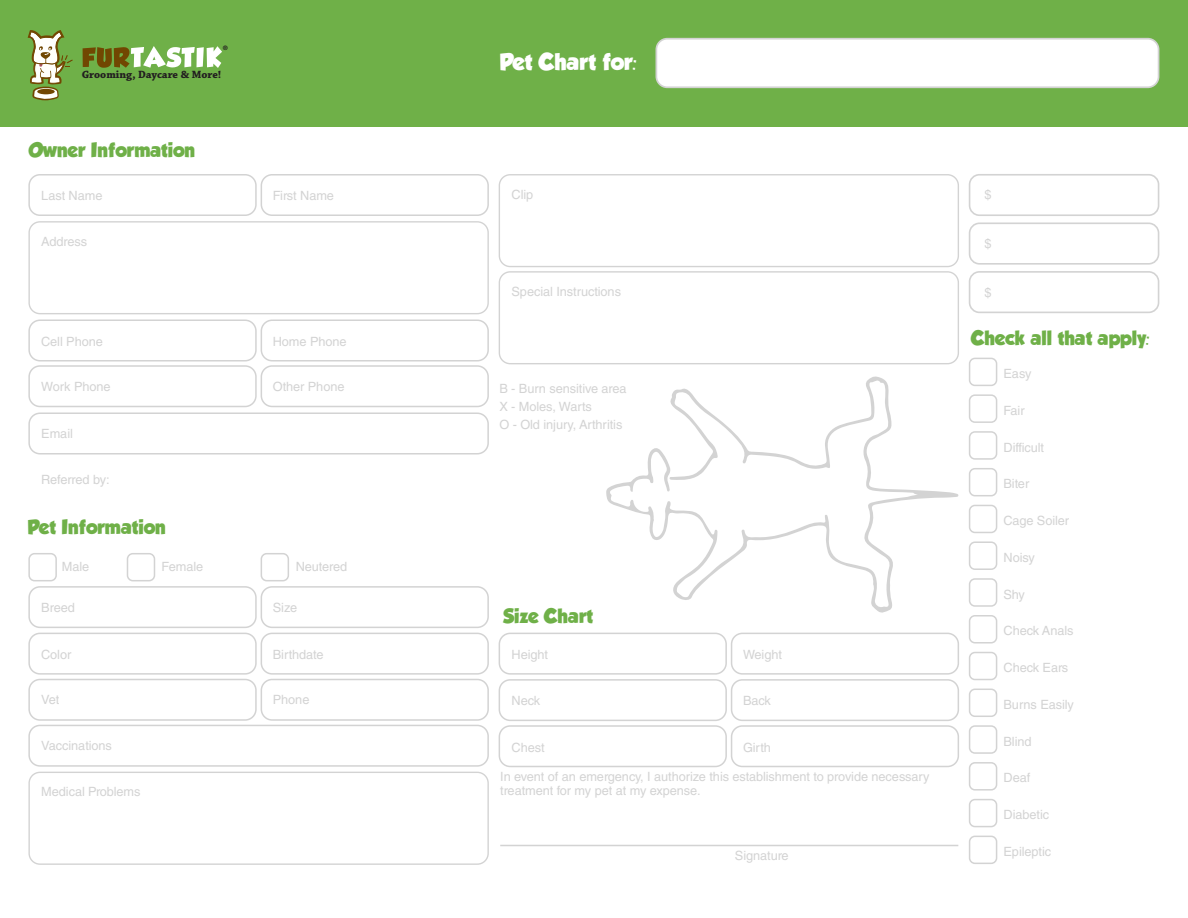
<style>
.page{position:relative;width:1188px;height:918px;background:#fff}
.page>*{position:absolute;margin:0;border:0;box-sizing:border-box;transform-origin:0 0}
.t1{font:21px "GROBOLD";color:#fff}
.t2{font:18px "GROBOLD";color:#6fb048}
.t3{font:12.75px/18px "Helvetica LT Std";letter-spacing:-.005em;color:#d3d3d3}
.t4{font:700 11.1px "Chaparral Pro";color:#231f20}
.t5{font:700 6px "Helvetica LT Std";color:#231f20}
</style>
<div class="page">
<div style="left:28px;top:221px;width:461px;height:93px;border:1px solid #d3d3d3;border-radius:11px"></div>
<div style="left:499px;top:174px;width:460px;height:93px;border:1px solid #d3d3d3;border-radius:11px"></div>
<div style="left:499px;top:271px;width:460px;height:93px;border:1px solid #d3d3d3;border-radius:11px"></div>
<svg style="left:606px;top:376px;width:352px;height:237px"></svg>
<div style="left:0;top:0;width:1188px;height:127px;background:#6fb048"></div>
<svg style="left:28px;top:30px;width:45px;height:71px"></svg>
<svg style="left:83px;top:46px;width:139px;height:22px"></svg>
<div style="left:656px;top:39px;width:503px;height:48px;background:#fff;border-radius:11px"></div>
<div style="left:656px;top:38px;width:503px;height:50px;border:2px solid #d3d3d3;border-radius:11px"></div>
<div style="left:28px;top:412px;width:461px;height:42px;border:2px solid #d3d3d3;border-radius:11px"></div>
<div style="left:28px;top:725px;width:461px;height:42px;border:2px solid #d3d3d3;border-radius:11px"></div>
<div style="left:28px;top:174px;width:229px;height:42px;border:2px solid #d3d3d3;border-radius:11px"></div>
<div style="left:261px;top:174px;width:228px;height:42px;border:2px solid #d3d3d3;border-radius:11px"></div>
<div style="left:28px;top:320px;width:229px;height:42px;border:2px solid #d3d3d3;border-radius:11px"></div>
<div style="left:261px;top:320px;width:228px;height:42px;border:2px solid #d3d3d3;border-radius:11px"></div>
<div style="left:28px;top:586px;width:229px;height:42px;border:2px solid #d3d3d3;border-radius:11px"></div>
<div style="left:261px;top:586px;width:228px;height:42px;border:2px solid #d3d3d3;border-radius:11px"></div>
<div style="left:28px;top:553px;width:29px;height:28px;border:2px solid #d3d3d3;border-radius:5px"></div>
<div style="left:969px;top:358px;width:28px;height:28px;border:2px solid #d3d3d3;border-radius:5px"></div>
<div style="left:969px;top:394px;width:28px;height:29px;border:2px solid #d3d3d3;border-radius:5px"></div>
<div style="left:969px;top:799px;width:28px;height:28px;border:2px solid #d3d3d3;border-radius:5px"></div>
<div style="left:969px;top:836px;width:28px;height:28px;border:2px solid #d3d3d3;border-radius:5px"></div>
<div style="left:969px;top:431px;width:28px;height:29px;border:2px solid #d3d3d3;border-radius:5px"></div>
<div style="left:969px;top:468px;width:28px;height:28px;border:2px solid #d3d3d3;border-radius:5px"></div>
<div style="left:969px;top:505px;width:28px;height:28px;border:2px solid #d3d3d3;border-radius:5px"></div>
<div style="left:969px;top:541px;width:28px;height:29px;border:2px solid #d3d3d3;border-radius:5px"></div>
<div style="left:969px;top:578px;width:28px;height:29px;border:2px solid #d3d3d3;border-radius:5px"></div>
<div style="left:969px;top:615px;width:28px;height:29px;border:2px solid #d3d3d3;border-radius:5px"></div>
<div style="left:969px;top:652px;width:28px;height:28px;border:2px solid #d3d3d3;border-radius:5px"></div>
<div style="left:969px;top:689px;width:28px;height:28px;border:2px solid #d3d3d3;border-radius:5px"></div>
<div style="left:969px;top:725px;width:28px;height:29px;border:2px solid #d3d3d3;border-radius:5px"></div>
<div style="left:969px;top:762px;width:28px;height:29px;border:2px solid #d3d3d3;border-radius:5px"></div>
<div style="left:28px;top:633px;width:229px;height:42px;border:2px solid #d3d3d3;border-radius:11px"></div>
<div style="left:261px;top:633px;width:228px;height:42px;border:2px solid #d3d3d3;border-radius:11px"></div>
<div style="left:28px;top:679px;width:229px;height:42px;border:2px solid #d3d3d3;border-radius:11px"></div>
<div style="left:261px;top:679px;width:228px;height:42px;border:2px solid #d3d3d3;border-radius:11px"></div>
<div style="left:28px;top:365px;width:229px;height:42px;border:2px solid #d3d3d3;border-radius:11px"></div>
<div style="left:261px;top:365px;width:228px;height:42px;border:2px solid #d3d3d3;border-radius:11px"></div>
<div style="left:127px;top:553px;width:28px;height:28px;border:2px solid #d3d3d3;border-radius:5px"></div>
<div style="left:261px;top:553px;width:28px;height:28px;border:2px solid #d3d3d3;border-radius:5px"></div>
<div style="left:499px;top:633px;width:228px;height:42px;border:2px solid #d3d3d3;border-radius:11px"></div>
<div style="left:731px;top:633px;width:228px;height:42px;border:2px solid #d3d3d3;border-radius:11px"></div>
<div style="left:499px;top:679px;width:228px;height:42px;border:2px solid #d3d3d3;border-radius:11px"></div>
<div style="left:731px;top:679px;width:228px;height:42px;border:2px solid #d3d3d3;border-radius:11px"></div>
<div style="left:499px;top:725px;width:228px;height:42px;border:2px solid #d3d3d3;border-radius:11px"></div>
<div style="left:731px;top:725px;width:228px;height:42px;border:2px solid #d3d3d3;border-radius:11px"></div>
<div style="left:969px;top:174px;width:190px;height:42px;border:2px solid #d3d3d3;border-radius:10px"></div>
<div style="left:969px;top:271px;width:190px;height:42px;border:2px solid #d3d3d3;border-radius:10px"></div>
<div style="left:969px;top:223px;width:190px;height:42px;border:2px solid #d3d3d3;border-radius:10px"></div>
<div style="left:28px;top:772px;width:461px;height:93px;border:1px solid #d3d3d3;border-radius:11px"></div>
<hr style="left:500px;top:845px;width:458px;height:1px;background:#d3d3d3">
<p class="t5" style="left:223px;top:44px;width:6px">®</p>
<p class="t4" style="left:82px;top:68px;width:141px">Grooming, Daycare &amp; More!</p>
<h2 class="t2" style="left:29px;top:139px;width:168px">Owner Information</h2>
<p class="t3" style="left:41px;top:186px;width:63px">Last Name</p>
<p class="t3" style="left:273px;top:186px;width:63px">First Name</p>
<p class="t3" style="left:41px;top:232px;width:47px">Address</p>
<p class="t3" style="left:41px;top:332px;width:63px">Cell Phone</p>
<p class="t3" style="left:273px;top:332px;width:75px">Home Phone</p>
<p class="t3" style="left:41px;top:377px;width:71px">Work Phone</p>
<p class="t3" style="left:273px;top:377px;width:73px">Other Phone</p>
<p class="t3" style="left:41px;top:424px;width:33px">Email</p>
<p class="t3" style="left:41px;top:471px;width:70px">Referred by:</p>
<h2 class="t2" style="left:28px;top:516px;width:140px">Pet Information</h2>
<p class="t3" style="left:62px;top:558px;width:29px">Male</p>
<p class="t3" style="left:162px;top:558px;width:43px">Female</p>
<p class="t3" style="left:296px;top:558px;width:53px">Neutered</p>
<p class="t3" style="left:41px;top:599px;width:35px">Breed</p>
<p class="t3" style="left:273px;top:599px;width:26px">Size</p>
<h1 class="t1" style="left:499px;top:49px;width:139px">Pet Chart for:</h1>
<p class="t3" style="left:512px;top:185px;width:23px">Clip</p>
<p class="t3" style="left:512px;top:282px;width:111px">Special Instructions</p>
<p class="t3" style="left:499px;top:380px;width:129px">B - Burn sensitive area<br>X - Moles, Warts<br>O - Old injury, Arthritis</p>
<h2 class="t2" style="left:504px;top:605px;width:91px">Size Chart</h2>
<p class="t3" style="left:41px;top:645px;width:32px">Color</p>
<p class="t3" style="left:273px;top:645px;width:52px">Birthdate</p>
<p class="t3" style="left:512px;top:645px;width:38px">Height</p>
<p class="t3" style="left:743px;top:645px;width:40px">Weight</p>
<p class="t3" style="left:41px;top:690px;width:19px">Vet</p>
<p class="t3" style="left:273px;top:690px;width:38px">Phone</p>
<p class="t3" style="left:41px;top:736px;width:72px">Vaccinations</p>
<p class="t3" style="left:41px;top:783px;width:101px">Medical Problems</p>
<p class="t3" style="left:512px;top:692px;width:30px">Neck</p>
<p class="t3" style="left:743px;top:692px;width:29px">Back</p>
<p class="t3" style="left:512px;top:738px;width:35px">Chest</p>
<p class="t3" style="left:743px;top:738px;width:29px">Girth</p>
<p class="t3" style="left:500px;top:770px;width:431px;line-height:13.5px">In event of an emergency, I authorize this establishment to provide necessary treatment for my pet at my expense.</p>
<p class="t3" style="left:735px;top:847px;width:55px">Signature</p>
<p class="t3" style="left:985px;top:186px;width:9px">$</p>
<p class="t3" style="left:985px;top:234px;width:9px">$</p>
<p class="t3" style="left:985px;top:283px;width:9px">$</p>
<h2 class="t2" style="left:971px;top:327px;width:180px">Check all that apply:</h2>
<p class="t3" style="left:1004px;top:365px;width:29px">Easy</p>
<p class="t3" style="left:1004px;top:401px;width:23px">Fair</p>
<p class="t3" style="left:1004px;top:438px;width:42px">Difficult</p>
<p class="t3" style="left:1004px;top:475px;width:27px">Biter</p>
<p class="t3" style="left:1004px;top:512px;width:67px">Cage Soiler</p>
<p class="t3" style="left:1004px;top:548px;width:33px">Noisy</p>
<p class="t3" style="left:1004px;top:585px;width:23px">Shy</p>
<p class="t3" style="left:1004px;top:622px;width:72px">Check Anals</p>
<p class="t3" style="left:1004px;top:659px;width:66px">Check Ears</p>
<p class="t3" style="left:1004px;top:695px;width:72px">Burns Easily</p>
<p class="t3" style="left:1004px;top:732px;width:30px">Blind</p>
<p class="t3" style="left:1004px;top:769px;width:28px">Deaf</p>
<p class="t3" style="left:1004px;top:806px;width:47px">Diabetic</p>
<p class="t3" style="left:1004px;top:842px;width:49px">Epileptic</p>
</div>
